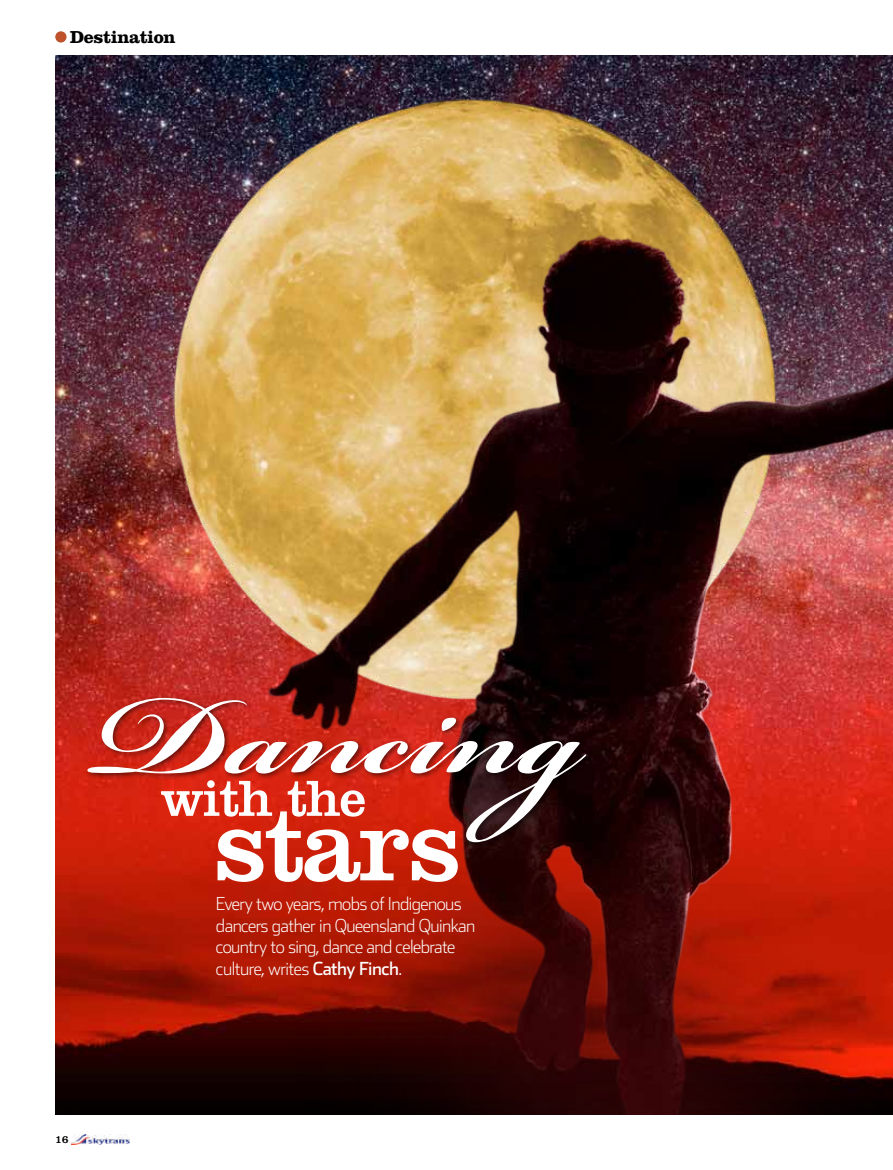
<style>
.page{position:relative;width:893px;height:1170px;background:#fff}
.page>*{position:absolute;margin:0;border:0;box-sizing:border-box;transform-origin:0 0}
.t1{font:200 18px/21.6px "Stainless";letter-spacing:-.03em;color:#fff}
.t2{font:700 18px "Clarendon LT Std";letter-spacing:-.02em;color:#000}
.t3{font:11.25px "Clarendon LT Std";color:#000}
.s1{font-weight:400}
</style>
<div class="page">
<img style="left:55px;top:55px;width:194px;height:1059px">
<img style="left:97px;top:55px;width:796px;height:640px">
<img style="left:249px;top:187px;width:644px;height:927px">
<div style="left:85px;top:695px;width:507px;height:153px;background:#000;opacity:.5"></div>
<svg style="left:87px;top:697px;width:500px;height:145px"></svg>
<svg style="left:161px;top:780px;width:297px;height:101px"></svg>
<div style="left:55px;top:31px;width:12px;height:12px;background:#be522a;border-radius:50%"></div>
<img style="left:72px;top:1134px;width:58px;height:9px">
<p class="t2" style="left:70px;top:26px;width:107px">Destination</p>
<p class="t3" style="left:55px;top:1132px;width:15px">16</p>
<p class="t1" style="left:216px;top:892px;width:261px">Every two years, mobs of Indigenous dancers gather in Queensland Quinkan country to sing, dance and celebrate culture, writes <span class="s1">Cathy Finch</span>.</p>
</div>
